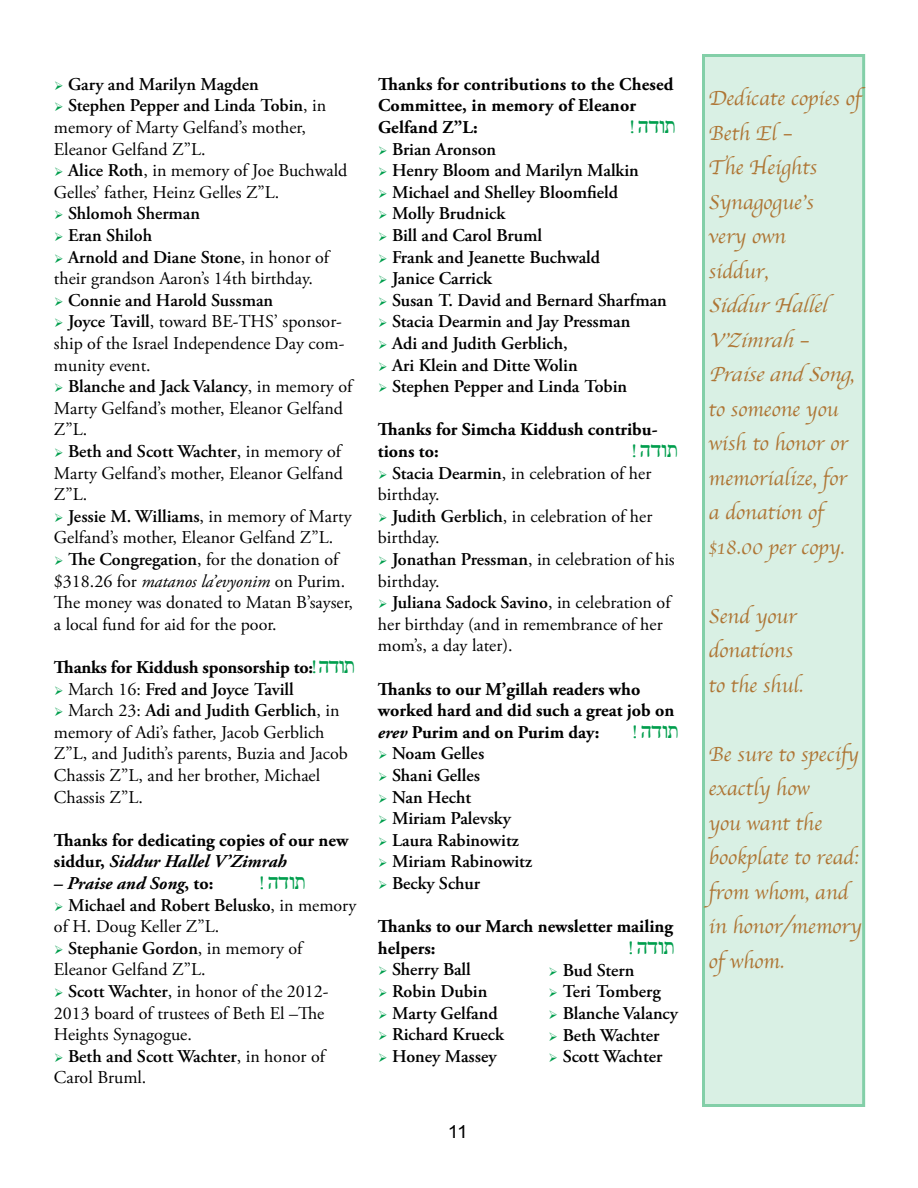
<style>
.page{position:relative;width:918px;height:1188px;background:#fff}
.page>*{position:absolute;margin:0;border:0;box-sizing:border-box;transform-origin:0 0}
.t1{font:21px/34.5px "Apple Chancery";color:#ae7534}
.t2{font:18px/21.6px "Adobe Garamond Pro";color:#000}
.t3{font:600 18px "Adobe Garamond Pro";letter-spacing:-.01em;color:#000}
.t4{font:700 18px/21.6px "Adobe Garamond Pro";color:#000}
.t5{font:italic 700 18px "Adobe Garamond Pro";color:#000}
.t6{font:18px "Arial";color:#000;scale:1.07 1}
.t7{font:16.5px "Penina KF Mac Plain";letter-spacing:.025em;color:#009e4d}
.s1{color:#009e4d}
.s2{font-weight:600}
.s3{font-style:italic}
.s4{font-family:"Penina KF Mac Plain";font-weight:400;font-size:16.5px;color:#009e4d}
.s5{font-weight:400}
.s6{font-style:normal}
</style>
<div class="page">
<div style="left:702px;top:54px;width:163px;height:1053px;background:#d9f0e4"></div>
<p class="t3" style="left:54px;top:74px;width:206px"><span class="s1">➢</span> Gary and Marilyn Magden</p>
<p class="t2" style="left:54px;top:96px;width:274px"><span class="s1">➢</span> <span class="s2">Stephen Pepper and Linda Tobin</span>, in memory of Marty Gelfand’s mother,<br>Eleanor Gelfand Z”L.</p>
<p class="t2" style="left:54px;top:160px;width:295px"><span class="s1">➢</span> <span class="s2">Alice Roth</span>, in memory of Joe Buchwald<br>Gelles’ father, Heinz Gelles Z”L.</p>
<p class="t3" style="left:54px;top:203px;width:148px"><span class="s1">➢</span> Shlomoh Sherman</p>
<p class="t3" style="left:54px;top:225px;width:100px"><span class="s1">➢</span> Eran Shiloh</p>
<p class="t2" style="left:54px;top:247px;width:277px"><span class="s1">➢</span> <span class="s2">Arnold and Diane Stone</span>, in honor of their grandson Aaron’s 14th birthday.</p>
<p class="t3" style="left:54px;top:290px;width:221px"><span class="s1">➢</span> Connie and Harold Sussman</p>
<p class="t2" style="left:54px;top:312px;width:292px"><span class="s1">➢</span> <span class="s2">Joyce Tavill</span>, toward BE-THS’ sponsor&shy;ship of the Israel Independence Day com&shy;munity event.</p>
<p class="t2" style="left:54px;top:376px;width:300px"><span class="s1">➢</span> <span class="s2">Blanche and Jack Valancy</span>, in memory of<br>Marty Gelfand’s mother, Eleanor Gelfand<br>Z”L.</p>
<p class="t2" style="left:54px;top:441px;width:290px;text-align:justify"><span class="s1">➢</span> <span class="s2">Beth and Scott Wachter</span>, in memory of Marty Gelfand’s mother, Eleanor Gelfand Z”L.</p>
<p class="t2" style="left:54px;top:506px;width:299px"><span class="s1">➢</span> <span class="s2">Jessie M. Williams</span>, in memory of Marty<br>Gelfand’s mother, Eleanor Gelfand Z”L.</p>
<p class="t2" style="left:54px;top:549px;width:301px"><span class="s1">➢</span> <span class="s2">The Congregation</span>, for the donation of $318.26 for <span class="s3">matanos la’evyonim</span> on Purim.<br>The money was donated to Matan B’sayser, a local fund for aid for the poor.</p>
<p class="t4" style="left:54px;top:657px;width:302px">Thanks for Kiddush sponsorship to:<span class="s4">! HDWT</span></p>
<p class="t3" style="left:54px;top:679px;width:241px"><span class="s1">➢</span> <span class="s5">March 16:</span> Fred and Joyce Tavill</p>
<p class="t2" style="left:54px;top:700px;width:295px"><span class="s1">➢</span> March 23: <span class="s2">Adi and Judith Gerblich</span>, in memory of Adi’s father, Jacob Gerblich Z”L, and Judith’s parents, Buzia and Jacob Chassis Z”L, and her brother, Michael Chassis Z”L.</p>
<p class="t4" style="left:54px;top:830px;width:296px">Thanks for dedicating copies of our new siddur, <span class="s3">Siddur Hallel V’Zimrah</span></p>
<p class="t5" style="left:54px;top:873px;width:161px">– Praise and Song<span class="s6">, to:</span></p>
<p class="t7" style="left:261px;top:872px;width:46px">! HDWT</p>
<p class="t2" style="left:54px;top:895px;width:304px"><span class="s1">➢</span> <span class="s2">Michael and Robert Belusko</span>, in memory of H. Doug Keller Z”L.</p>
<p class="t2" style="left:54px;top:938px;width:250px"><span class="s1">➢</span> <span class="s2">Stephanie Gordon</span>, in memory of<br>Eleanor Gelfand Z”L.</p>
<p class="t2" style="left:54px;top:981px;width:276px"><span class="s1">➢</span> <span class="s2">Scott Wachter</span>, in honor of the 2012-<br>2013 board of trustees of Beth El –The<br>Heights Synagogue.</p>
<p class="t2" style="left:54px;top:1046px;width:272px"><span class="s1">➢</span> <span class="s2">Beth and Scott Wachter</span>, in honor of<br>Carol Bruml.</p>
<p class="t4" style="left:378px;top:74px;width:297px">Thanks for contributions to the Chesed<br>Committee, in memory of Eleanor<br>Gelfand Z”L:</p>
<p class="t7" style="left:631px;top:116px;width:46px">! HDWT</p>
<p class="t3" style="left:378px;top:139px;width:120px"><span class="s1">➢</span> Brian Aronson</p>
<p class="t3" style="left:378px;top:160px;width:262px"><span class="s1">➢</span> Henry Bloom and Marilyn Malkin</p>
<p class="t3" style="left:378px;top:182px;width:242px"><span class="s1">➢</span> Michael and Shelley Bloomfield</p>
<p class="t3" style="left:378px;top:203px;width:129px"><span class="s1">➢</span> Molly Brudnick</p>
<p class="t3" style="left:378px;top:225px;width:166px"><span class="s1">➢</span> Bill and Carol Bruml</p>
<p class="t3" style="left:378px;top:247px;width:224px"><span class="s1">➢</span> Frank and Jeanette Buchwald</p>
<p class="t3" style="left:378px;top:268px;width:115px"><span class="s1">➢</span> Janice Carrick</p>
<p class="t3" style="left:378px;top:290px;width:290px"><span class="s1">➢</span> Susan T. David and Bernard Sharfman</p>
<p class="t3" style="left:378px;top:311px;width:254px"><span class="s1">➢</span> Stacia Dearmin and Jay Pressman</p>
<p class="t3" style="left:378px;top:333px;width:191px"><span class="s1">➢</span> Adi and Judith Gerblich,</p>
<p class="t3" style="left:378px;top:355px;width:201px"><span class="s1">➢</span> Ari Klein and Ditte Wolin</p>
<p class="t3" style="left:378px;top:376px;width:251px"><span class="s1">➢</span> Stephen Pepper and Linda Tobin</p>
<p class="t4" style="left:378px;top:419px;width:281px">Thanks for Simcha Kiddush contribu&shy;tions to:</p>
<p class="t7" style="left:633px;top:440px;width:46px">! HDWT</p>
<p class="t2" style="left:378px;top:463px;width:275px"><span class="s1">➢</span> <span class="s2">Stacia Dearmin</span>, in celebration of her birthday.</p>
<p class="t2" style="left:378px;top:506px;width:276px"><span class="s1">➢</span> <span class="s2">Judith Gerblich</span>, in celebration of her birthday.</p>
<p class="t2" style="left:378px;top:549px;width:298px"><span class="s1">➢</span> <span class="s2">Jonathan Pressman</span>, in celebration of his birthday.</p>
<p class="t2" style="left:378px;top:592px;width:294px"><span class="s1">➢</span> <span class="s2">Juliana Sadock Savino</span>, in celebration of her birthday (and in remembrance of her mom’s, a day later).</p>
<p class="t4" style="left:378px;top:678px;width:298px">Thanks to our M’gillah readers who worked hard and did such a great job on <span class="s3">erev</span> Purim and on Purim day:</p>
<p class="t7" style="left:634px;top:721px;width:46px">! HDWT</p>
<p class="t3" style="left:378px;top:743px;width:108px"><span class="s1">➢</span> Noam Gelles</p>
<p class="t3" style="left:378px;top:765px;width:104px"><span class="s1">➢</span> Shani Gelles</p>
<p class="t3" style="left:378px;top:787px;width:95px"><span class="s1">➢</span> Nan Hecht</p>
<p class="t3" style="left:378px;top:808px;width:134px"><span class="s1">➢</span> Miriam Palevsky</p>
<p class="t3" style="left:378px;top:830px;width:142px"><span class="s1">➢</span> Laura Rabinowitz</p>
<p class="t3" style="left:378px;top:851px;width:156px"><span class="s1">➢</span> Miriam Rabinowitz</p>
<p class="t3" style="left:378px;top:873px;width:104px"><span class="s1">➢</span> Becky Schur</p>
<p class="t4" style="left:378px;top:916px;width:297px">Thanks to our March newsletter mailing helpers:</p>
<p class="t7" style="left:630px;top:937px;width:46px">! HDWT</p>
<p class="t3" style="left:378px;top:959px;width:94px"><span class="s1">➢</span> Sherry Ball</p>
<p class="t3" style="left:378px;top:981px;width:111px"><span class="s1">➢</span> Robin Dubin</p>
<p class="t3" style="left:378px;top:1003px;width:121px"><span class="s1">➢</span> Marty Gelfand</p>
<p class="t3" style="left:378px;top:1024px;width:127px"><span class="s1">➢</span> Richard Krueck</p>
<p class="t3" style="left:378px;top:1046px;width:120px"><span class="s1">➢</span> Honey Massey</p>
<p class="t6" style="left:448px;top:1120px;width:20px">11</p>
<p class="t3" style="left:549px;top:960px;width:87px"><span class="s1">➢</span> Bud Stern</p>
<p class="t3" style="left:549px;top:981px;width:114px"><span class="s1">➢</span> Teri Tomberg</p>
<p class="t3" style="left:549px;top:1003px;width:131px"><span class="s1">➢</span> Blanche Valancy</p>
<p class="t3" style="left:549px;top:1025px;width:112px"><span class="s1">➢</span> Beth Wachter</p>
<p class="t3" style="left:549px;top:1046px;width:115px"><span class="s1">➢</span> Scott Wachter</p>
<p class="t1" style="left:708px;top:81px;width:154px">Dedicate copies of<br>Beth El –<br>The Heights<br>Synagogue’s<br>very own<br>siddur,</p>
<p class="t1" style="left:708px;top:288px;width:147px"><span class="s3">SiddurHallel<br>V’Zimrah –<br>Praiseand Song</span>, to someone you wish to honor or memorialize, for a donation of $18.00 per copy.</p>
<p class="t1" style="left:708px;top:599px;width:96px">Send your donations to the shul.</p>
<p class="t1" style="left:708px;top:737px;width:154px">Be sure to specify exactly how<br>you want the bookplate to read: from whom, and in honor/memory of whom.</p>
</div>
